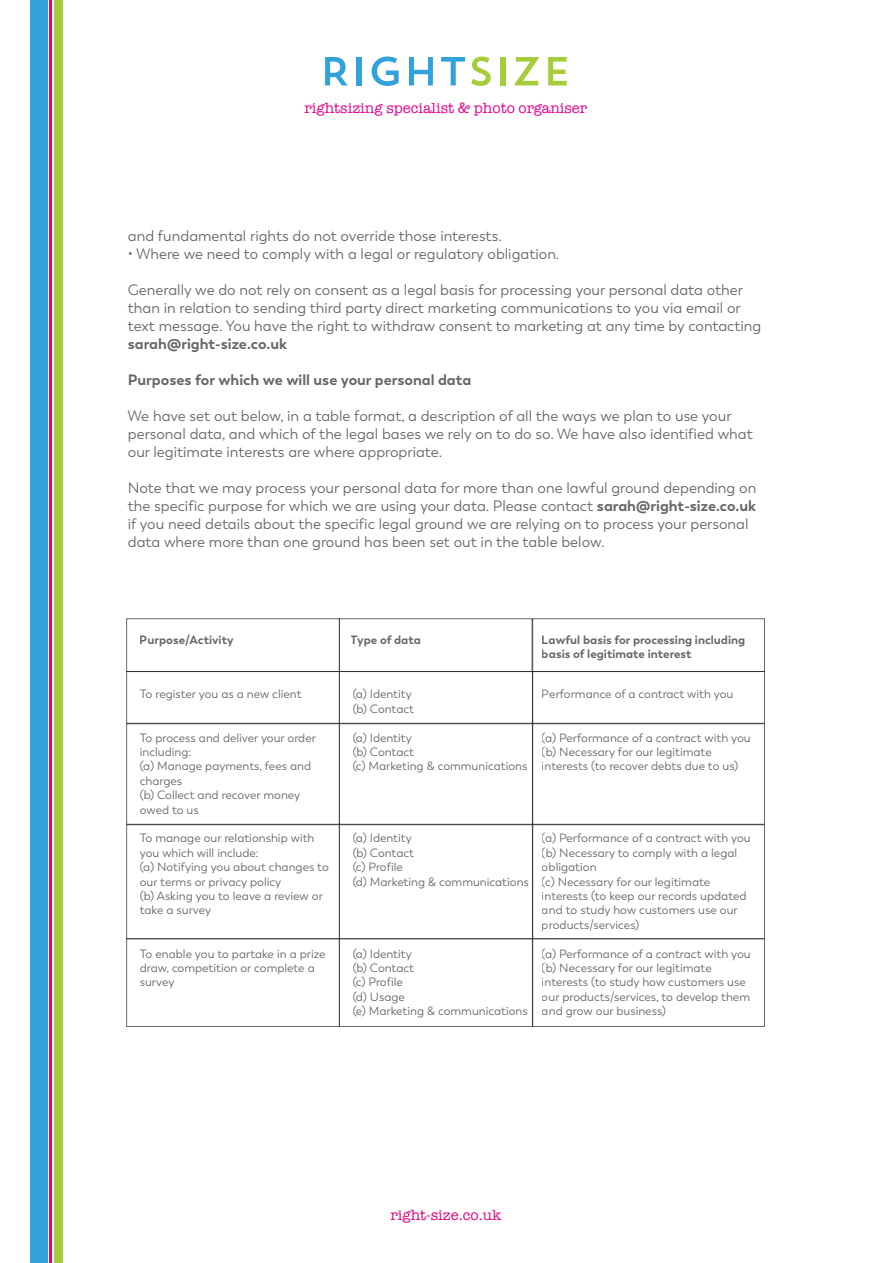
<style>
.page{position:relative;width:893px;height:1263px;background:#fff}
.page>*{position:absolute;margin:0;border:0;box-sizing:border-box;transform-origin:0 0}
.t1{font:15px/18px "Trenda";color:#000}
.t2{font:700 15px "Trenda";color:#000}
.t3{font:15px "American Typewriter";color:#eb008b}
.t4{font:15px "American Typewriter";color:#e6007e}
.t5{font:12px/14.4px "Trenda";color:#000}
.t6{font:700 12px/14.4px "Trenda";color:#000}
.s1{font-weight:700}
</style>
<div class="page">
<div style="left:54px;top:1px;width:9px;height:1262px;background:#a5cd39"></div>
<div style="left:31px;top:1px;width:17px;height:1262px;background:#32a2db"></div>
<hr style="left:50px;top:1px;width:2px;height:1262px;background:#e6007e">
<svg style="left:325px;top:57px;width:23px;height:28px"></svg>
<div style="left:357px;top:57px;width:5px;height:28px;background:#32a2db"></div>
<svg style="left:372px;top:57px;width:27px;height:29px"></svg>
<svg style="left:409px;top:57px;width:24px;height:28px"></svg>
<svg style="left:441px;top:57px;width:24px;height:28px"></svg>
<svg style="left:471px;top:57px;width:20px;height:29px"></svg>
<div style="left:500px;top:57px;width:5px;height:28px;background:#a5cd39"></div>
<svg style="left:515px;top:57px;width:24px;height:28px"></svg>
<svg style="left:548px;top:57px;width:19px;height:28px"></svg>
<div style="left:126px;top:671px;width:213px;height:52px;border:1px solid #000"></div>
<div style="left:339px;top:671px;width:194px;height:52px;border:1px solid #000"></div>
<div style="left:533px;top:671px;width:232px;height:52px;border:1px solid #000"></div>
<p class="t3" style="left:305px;top:97px;width:284px">rightsizing specialist &amp; photo organiser</p>
<p class="t1" style="left:128px;top:227px;width:375px">and fundamental rights do not override those interests.</p>
<p class="t1" style="left:128px;top:245px;width:433px">• Where we need to comply with a legal or regulatory obligation.</p>
<p class="t1" style="left:128px;top:281px;width:635px">Generally we do not rely on consent as a legal basis for processing your personal data other than in relation to sending third party direct marketing communications to you via email or text message. You have the right to withdraw consent to marketing at any time by contacting</p>
<p class="t2" style="left:128px;top:334px;width:161px">sarah@right-size.co.uk</p>
<p class="t2" style="left:128px;top:370px;width:345px">Purposes for which we will use your personal data</p>
<p class="t1" style="left:128px;top:407px;width:626px">We have set out below, in a table format, a description of all the ways we plan to use your personal data, and which of the legal bases we rely on to do so. We have also identified what our legitimate interests are where appropriate.</p>
<p class="t1" style="left:128px;top:479px;width:630px">Note that we may process your personal data for more than one lawful ground depending on the specific purpose for which we are using your data. Please contact <span class="s1">sarah@right-size.co.uk </span>if you need details about the specific legal ground we are relying on to process your personal data where more than one ground has been set out in the table below.</p>
<p class="t6" style="left:140px;top:632px;width:95px">Purpose/Activity</p>
<p class="t6" style="left:351px;top:632px;width:71px">Type of data</p>
<p class="t6" style="left:542px;top:632px;width:205px">Lawful basis for processing including basis of legitimate interest</p>
<p class="t5" style="left:140px;top:687px;width:163px">To register you as a new client</p>
<p class="t5" style="left:140px;top:730px;width:178px">To process and deliver your order including:<br>(a) Manage payments, fees and charges<br>(b) Collect and recover money owed to us</p>
<p class="t5" style="left:140px;top:831px;width:191px">To manage our relationship with you which will include:<br>(a) Notifying you about changes to our terms or privacy policy<br>(b) Asking you to leave a review or take a survey</p>
<p class="t5" style="left:140px;top:946px;width:187px">To enable you to partake in a prize draw, competition or complete a survey</p>
<p class="t5" style="left:352px;top:687px;width:63px">(a) Identity (b) Contact</p>
<p class="t5" style="left:352px;top:730px;width:176px">(a) Identity<br>(b) Contact<br>(c) Marketing &amp; communications</p>
<p class="t5" style="left:542px;top:687px;width:193px">Performance of a contract with you</p>
<p class="t5" style="left:542px;top:730px;width:210px">(a) Performance of a contract with you (b) Necessary for our legitimate interests (to recover debts due to us)</p>
<p class="t5" style="left:352px;top:831px;width:178px">(a) Identity<br>(b) Contact<br>(c) Profile<br>(d) Marketing &amp; communications</p>
<p class="t5" style="left:542px;top:831px;width:210px">(a) Performance of a contract with you (b) Necessary to comply with a legal obligation<br>(c) Necessary for our legitimate interests (to keep our records updated and to study how customers use our products/services)</p>
<p class="t5" style="left:542px;top:946px;width:210px">(a) Performance of a contract with you (b) Necessary for our legitimate interests (to study how customers use our products/services, to develop them and grow our business)</p>
<p class="t5" style="left:352px;top:946px;width:177px">(a) Identity<br>(b) Contact<br>(c) Profile<br>(d) Usage<br>(e) Marketing &amp; communications</p>
<p class="t4" style="left:390px;top:1203px;width:112px">right-size.co.uk</p>
</div>
